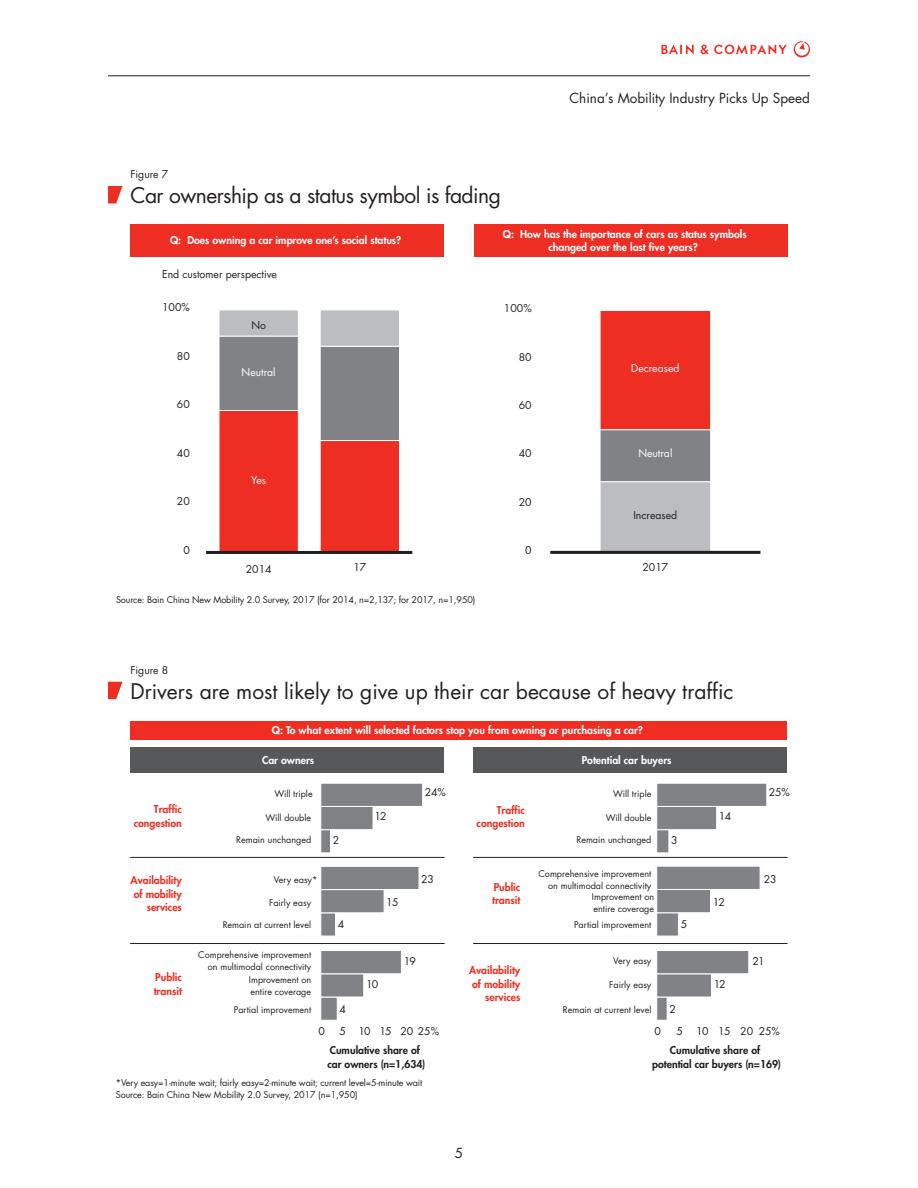
<style>
.page{position:relative;width:918px;height:1188px;background:#fff}
.page>*{position:absolute;margin:0;border:0;box-sizing:border-box;transform-origin:0 0}
.t1{font:21px "Futura";color:#231f20}
.t2{font:21px "Futura";letter-spacing:-.025em;color:#231f20}
.t3{font:13.5px "Futura";color:#231f20}
.t4{font:800 10.5px/12.6px "Futura";color:#fff;text-align:center}
.t5{font:10.5px "Futura";color:#231f20}
.t6{font:800 10.5px/13.5px "Futura";color:#ee2e22;text-align:right}
.t7{font:800 10.5px/13.5px "Futura";color:#231f20;text-align:center}
.t8{font:10.5px "Futura";color:#fff}
.t9{font:9px/12px "Futura";color:#231f20}
</style>
<div class="page">
<hr style="left:108px;top:76px;width:702px;height:1px;background:#231f20">
<svg style="left:662px;top:45px;width:32px;height:9px"></svg>
<svg style="left:701px;top:45px;width:86px;height:9px"></svg>
<svg style="left:794px;top:41px;width:16px;height:17px"></svg>
<div style="left:600px;top:481px;width:111px;height:72px;background:#bcbdc0;border:1px solid #fff"></div>
<div style="left:600px;top:429px;width:111px;height:53px;background:#808285;border:1px solid #fff"></div>
<div style="left:600px;top:310px;width:111px;height:120px;background:#ee2e22;border:1px solid #fff"></div>
<hr style="left:550px;top:551px;width:210px;height:3px;background:#231f20">
<div style="left:219px;top:410px;width:80px;height:143px;background:#ee2e22;border:1px solid #fff"></div>
<div style="left:219px;top:336px;width:80px;height:75px;background:#808285;border:1px solid #fff"></div>
<div style="left:219px;top:310px;width:80px;height:26px;background:#bcbdc0;border:1px solid #fff"></div>
<div style="left:320px;top:440px;width:80px;height:113px;background:#ee2e22;border:1px solid #fff"></div>
<div style="left:320px;top:346px;width:80px;height:95px;background:#808285;border:1px solid #fff"></div>
<div style="left:320px;top:310px;width:80px;height:36px;background:#bcbdc0;border:1px solid #fff"></div>
<hr style="left:206px;top:551px;width:206px;height:3px;background:#231f20">
<div style="left:474px;top:224px;width:314px;height:33px;background:#ee2e22"></div>
<div style="left:130px;top:224px;width:314px;height:33px;background:#ee2e22"></div>
<svg style="left:108px;top:186px;width:15px;height:18px"></svg>
<div style="left:130px;top:721px;width:658px;height:18px;background:#ee2e22"></div>
<div style="left:130px;top:747px;width:314px;height:25px;background:#57585a"></div>
<div style="left:473px;top:747px;width:314px;height:25px;background:#57585a"></div>
<div style="left:657px;top:997px;width:10px;height:23px;background:#808285"></div>
<div style="left:657px;top:974px;width:55px;height:23px;background:#808285"></div>
<div style="left:657px;top:950px;width:92px;height:24px;background:#808285;border:1px solid #fff"></div>
<div style="left:657px;top:913px;width:22px;height:23px;background:#808285;border:1px solid #fff"></div>
<div style="left:657px;top:889px;width:54px;height:24px;background:#808285;border:1px solid #fff"></div>
<div style="left:657px;top:866px;width:103px;height:24px;background:#808285;border:1px solid #fff"></div>
<div style="left:657px;top:829px;width:12px;height:24px;background:#808285;border:1px solid #fff"></div>
<div style="left:657px;top:806px;width:60px;height:24px;background:#808285;border:1px solid #fff"></div>
<div style="left:657px;top:783px;width:110px;height:24px;background:#808285;border:1px solid #fff"></div>
<div style="left:321px;top:997px;width:16px;height:23px;background:#808285"></div>
<div style="left:321px;top:974px;width:43px;height:23px;background:#808285"></div>
<div style="left:321px;top:950px;width:81px;height:24px;background:#808285;border:1px solid #fff"></div>
<div style="left:321px;top:913px;width:15px;height:23px;background:#808285;border:1px solid #fff"></div>
<div style="left:321px;top:889px;width:63px;height:24px;background:#808285;border:1px solid #fff"></div>
<div style="left:321px;top:866px;width:98px;height:24px;background:#808285;border:1px solid #fff"></div>
<div style="left:321px;top:829px;width:10px;height:24px;background:#808285;border:1px solid #fff"></div>
<div style="left:321px;top:806px;width:52px;height:24px;background:#808285;border:1px solid #fff"></div>
<div style="left:321px;top:783px;width:102px;height:24px;background:#808285;border:1px solid #fff"></div>
<hr style="left:130px;top:857px;width:314px;height:1px;background:#231f20">
<hr style="left:473px;top:857px;width:314px;height:1px;background:#231f20">
<hr style="left:130px;top:943px;width:314px;height:1px;background:#231f20">
<hr style="left:473px;top:943px;width:314px;height:1px;background:#231f20">
<svg style="left:108px;top:682px;width:15px;height:17px"></svg>
<p class="t5" style="left:130px;top:168px;width:39px">Figure 7</p>
<p class="t2" style="left:130px;top:182px;width:372px">Car ownership as a status symbol is fading</p>
<h2 class="t3" style="left:570px;top:89px;width:242px">China’s Mobility Industry Picks Up Speed</h2>
<p class="t4" style="left:170px;top:233px;width:233px">Q: Does owning a car improve one’s social status?</p>
<p class="t4" style="left:503px;top:228px;width:245px">Q: How has the importance of cars as status symbols changed over the last five years?</p>
<p class="t5" style="left:162px;top:267px;width:116px">End customer perspective</p>
<p class="t5" style="left:162px;top:301px;width:29px">100%</p>
<p class="t5" style="left:177px;top:349px;width:14px">80</p>
<p class="t5" style="left:177px;top:398px;width:14px">60</p>
<p class="t5" style="left:177px;top:446px;width:14px">40</p>
<p class="t5" style="left:177px;top:495px;width:14px">20</p>
<p class="t5" style="left:183px;top:543px;width:8px">0</p>
<p class="t5" style="left:251px;top:318px;width:16px">No</p>
<p class="t8" style="left:242px;top:366px;width:36px">Neutral</p>
<p class="t8" style="left:251px;top:474px;width:16px">Yes</p>
<p class="t5" style="left:246px;top:562px;width:27px">2014</p>
<p class="t5" style="left:353px;top:561px;width:14px">17</p>
<p class="t9" style="left:116px;top:594px;width:361px">Source: Bain China New Mobility 2.0 Survey, 2017 (for 2014, n=2,137; for 2017, n=1,950)</p>
<p class="t5" style="left:130px;top:663px;width:39px">Figure 8</p>
<p class="t5" style="left:504px;top:302px;width:29px">100%</p>
<p class="t5" style="left:519px;top:350px;width:14px">80</p>
<p class="t5" style="left:519px;top:398px;width:14px">60</p>
<p class="t5" style="left:519px;top:447px;width:14px">40</p>
<p class="t5" style="left:519px;top:495px;width:14px">20</p>
<p class="t5" style="left:525px;top:544px;width:8px">0</p>
<p class="t8" style="left:631px;top:361px;width:50px">Decreased</p>
<p class="t8" style="left:638px;top:447px;width:36px">Neutral</p>
<p class="t5" style="left:633px;top:508px;width:45px">Increased</p>
<p class="t5" style="left:642px;top:561px;width:27px">2017</p>
<p class="t1" style="left:130px;top:678px;width:605px">Drivers are most likely to give up their car because of heavy traffic</p>
<p class="t6" style="left:134px;top:803px;width:50px">Traffic congestion</p>
<p class="t6" style="left:131px;top:873px;width:53px">Availability of mobility services</p>
<p class="t4" style="left:272px;top:724px;width:373px">Q: To what extent will selected factors stop you from owning or purchasing a car?</p>
<p class="t4" style="left:262px;top:753px;width:54px">Car owners</p>
<p class="t4" style="left:582px;top:753px;width:91px">Potential car buyers</p>
<p class="t9" style="left:274px;top:788px;width:40px">Will triple</p>
<p class="t5" style="left:425px;top:786px;width:23px">24%</p>
<p class="t9" style="left:613px;top:788px;width:40px">Will triple</p>
<p class="t9" style="left:266px;top:811px;width:47px">Will double</p>
<p class="t5" style="left:375px;top:810px;width:14px">12</p>
<p class="t6" style="left:477px;top:803px;width:50px">Traffic congestion</p>
<p class="t9" style="left:606px;top:811px;width:47px">Will double</p>
<p class="t5" style="left:719px;top:810px;width:14px">14</p>
<p class="t9" style="left:236px;top:834px;width:76px">Remain unchanged</p>
<p class="t5" style="left:333px;top:834px;width:8px">2</p>
<p class="t9" style="left:576px;top:834px;width:76px">Remain unchanged</p>
<p class="t5" style="left:671px;top:834px;width:8px">3</p>
<p class="t5" style="left:769px;top:786px;width:23px">25%</p>
<p class="t9" style="left:274px;top:874px;width:45px">Very easy*</p>
<p class="t5" style="left:421px;top:873px;width:14px">23</p>
<p class="t9" style="left:269px;top:897px;width:44px">Fairly easy</p>
<p class="t5" style="left:386px;top:895px;width:14px">15</p>
<p class="t6" style="left:492px;top:880px;width:30px;text-align:left">Public transit</p>
<p class="t9" style="left:539px;top:868px;width:114px;text-align:right">Comprehensive improvement on multimodal connectivity</p>
<p class="t5" style="left:764px;top:873px;width:14px">23</p>
<p class="t9" style="left:592px;top:891px;width:64px">Improvement on entire coverage</p>
<p class="t5" style="left:713px;top:895px;width:14px">12</p>
<p class="t9" style="left:223px;top:919px;width:90px">Remain at current level</p>
<p class="t5" style="left:338px;top:917px;width:8px">4</p>
<p class="t9" style="left:574px;top:919px;width:79px">Partial improvement</p>
<p class="t5" style="left:681px;top:917px;width:8px">5</p>
<p class="t9" style="left:198px;top:949px;width:114px;text-align:right">Comprehensive improvement on multimodal connectivity</p>
<p class="t5" style="left:404px;top:954px;width:14px">19</p>
<p class="t6" style="left:154px;top:970px;width:30px;text-align:left">Public transit</p>
<p class="t6" style="left:469px;top:964px;width:53px">Availability of mobility services</p>
<p class="t9" style="left:249px;top:974px;width:64px">Improvement on entire coverage</p>
<p class="t5" style="left:366px;top:978px;width:14px">10</p>
<p class="t9" style="left:613px;top:955px;width:40px">Very easy</p>
<p class="t5" style="left:753px;top:954px;width:14px">21</p>
<p class="t9" style="left:609px;top:979px;width:44px">Fairly easy</p>
<p class="t5" style="left:714px;top:978px;width:14px">12</p>
<p class="t9" style="left:234px;top:1004px;width:79px">Partial improvement</p>
<p class="t5" style="left:339px;top:1002px;width:8px">4</p>
<p class="t9" style="left:563px;top:1004px;width:90px">Remain at current level</p>
<p class="t5" style="left:669px;top:1002px;width:8px">2</p>
<p class="t5" style="left:319px;top:1024px;width:8px">0</p>
<p class="t5" style="left:340px;top:1024px;width:101px">5 10 15 20 25%</p>
<p class="t5" style="left:654px;top:1024px;width:8px">0</p>
<p class="t5" style="left:677px;top:1024px;width:8px">5</p>
<p class="t5" style="left:696px;top:1024px;width:85px">10 15 20 25%</p>
<p class="t7" style="left:327px;top:1044px;width:100px;text-align:left">Cumulative share of car owners (n=1,634)</p>
<p class="t7" style="left:652px;top:1044px;width:130px">Cumulative share of potential car buyers (n=169)</p>
<p class="t9" style="left:116px;top:1077px;width:308px">*Very easy=1-minute wait; fairly easy=2-minute wait; current level=5-minute wait<br>Source: Bain China New Mobility 2.0 Survey, 2017 (n=1,950)</p>
<h2 class="t3" style="left:455px;top:1144px;width:10px">5</h2>
</div>
